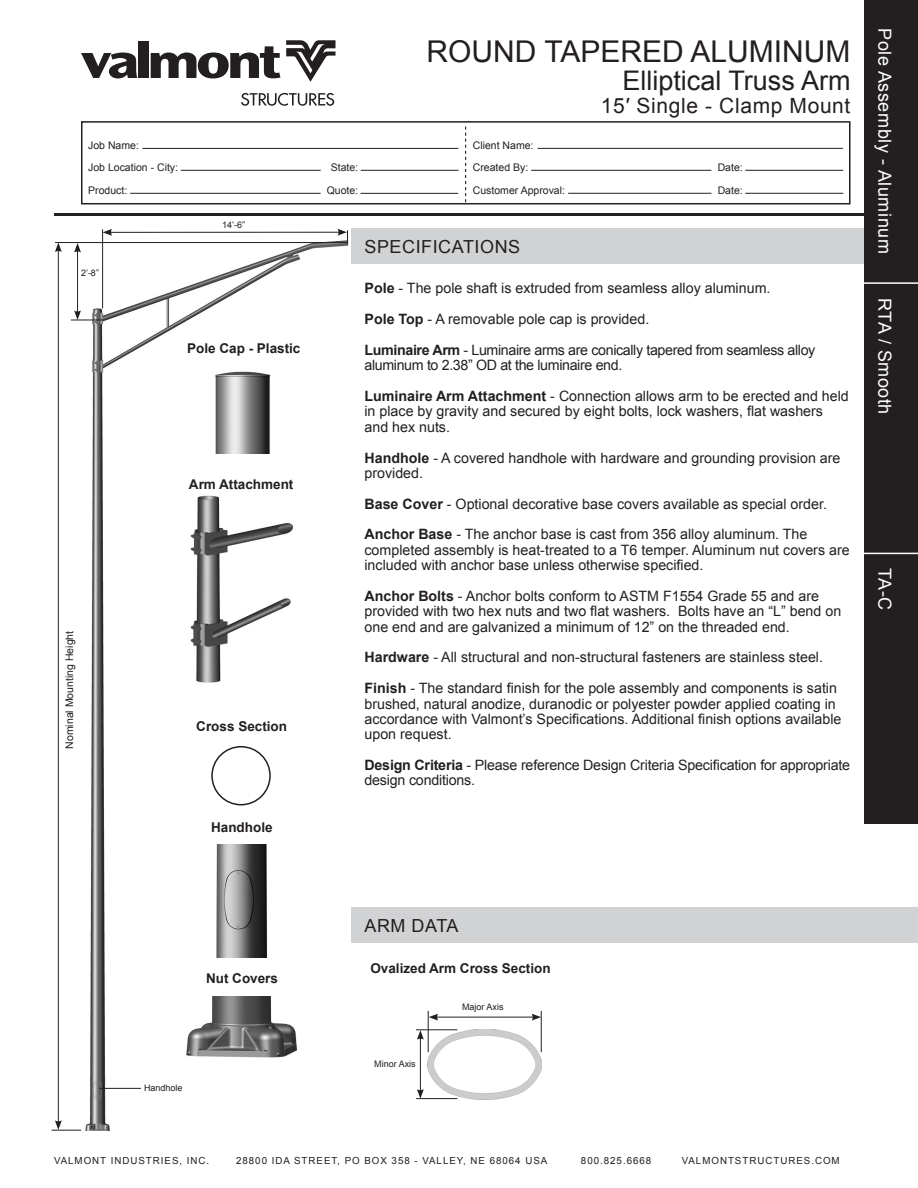
<style>
.page{position:relative;width:918px;height:1188px;background:#fff}
.page>*{position:absolute;margin:0;border:0;box-sizing:border-box;transform-origin:0 0}
.t1{font:30px "Arial";color:#231f20}
.t2{font:27px "Arial";color:#231f20}
.t3{font:21px "Arial";letter-spacing:.03em;color:#231f20}
.t4{font:18px "Arial";letter-spacing:.03em;color:#fff}
.t5{font:18px "Arial";letter-spacing:.03em;color:#231f20}
.t6{font:14.25px/15.3px "Arial";color:#231f20}
.t7{font:14.25px/15.3px "Arial";letter-spacing:-.025em;color:#231f20}
.t8{font:700 13.5px "Arial";color:#231f20}
.t9{font:10.5px "Arial";color:#231f20}
.t10{font:9.75px "Arial";letter-spacing:.1em;color:#231f20}
.t11{font:9px "Arial";color:#231f20}
.s1{font-weight:700}
</style>
<div class="page">
<img style="left:78px;top:231px;width:276px;height:899px">
<div style="left:351px;top:228px;width:513px;height:36px;background:#d1d2d4"></div>
<div style="left:864px;top:0;width:54px;height:824px;background:#231f20"></div>
<hr style="left:864px;top:282px;width:54px;height:2px;background:#fff">
<hr style="left:864px;top:553px;width:54px;height:1px;background:#fff">
<div style="left:81px;top:121px;width:769px;height:83px;border:2px solid #231f20"></div>
<svg style="left:465px;top:127px;width:1px;height:75px"></svg>
<hr style="left:142px;top:148px;width:316px;height:1px;background:#231f20">
<hr style="left:130px;top:193px;width:191px;height:1px;background:#231f20">
<hr style="left:181px;top:170px;width:140px;height:1px;background:#231f20">
<hr style="left:361px;top:170px;width:98px;height:1px;background:#231f20">
<hr style="left:361px;top:193px;width:97px;height:1px;background:#231f20">
<hr style="left:538px;top:148px;width:305px;height:1px;background:#231f20">
<hr style="left:531px;top:170px;width:180px;height:1px;background:#231f20">
<hr style="left:745px;top:170px;width:98px;height:1px;background:#231f20">
<hr style="left:568px;top:193px;width:143px;height:1px;background:#231f20">
<hr style="left:745px;top:193px;width:98px;height:1px;background:#231f20">
<svg style="left:81px;top:53px;width:56px;height:25px"></svg>
<div style="left:139px;top:41px;width:10px;height:37px;background:#231f20"></div>
<svg style="left:151px;top:46px;width:129px;height:32px"></svg>
<svg style="left:241px;top:93px;width:93px;height:13px"></svg>
<svg style="left:286px;top:40px;width:50px;height:42px"></svg>
<hr style="left:54px;top:213px;width:810px;height:3px;background:#231f20">
<hr style="left:99px;top:1088px;width:42px;height:1px;background:#231f20">
<hr style="left:58px;top:250px;width:1px;height:873px;background:#231f20">
<svg style="left:55px;top:243px;width:7px;height:9px"></svg>
<svg style="left:52px;top:1120px;width:29px;height:11px"></svg>
<hr style="left:55px;top:242px;width:292px;height:1px;background:#231f20">
<hr style="left:71px;top:320px;width:32px;height:1px;background:#231f20">
<hr style="left:110px;top:232px;width:230px;height:1px;background:#231f20">
<svg style="left:103px;top:229px;width:9px;height:7px"></svg>
<svg style="left:338px;top:229px;width:10px;height:15px"></svg>
<hr style="left:77px;top:250px;width:1px;height:63px;background:#231f20">
<svg style="left:74px;top:243px;width:7px;height:9px"></svg>
<svg style="left:74px;top:310px;width:7px;height:10px"></svg>
<div style="left:351px;top:908px;width:567px;height:36px;background:#d1d2d4"></div>
<img style="left:200px;top:845px;width:77px;height:113px">
<img style="left:189px;top:357px;width:104px;height:97px">
<img style="left:184px;top:997px;width:114px;height:62px">
<img style="left:186px;top:493px;width:111px;height:192px">
<div style="left:211px;top:746px;width:60px;height:59px;border:2px solid #231f20;border-radius:50%"></div>
<img style="left:427px;top:1030px;width:115px;height:70px">
<hr style="left:541px;top:1011px;width:1px;height:41px;background:#231f20">
<hr style="left:428px;top:1011px;width:1px;height:41px;background:#231f20">
<hr style="left:436px;top:1017px;width:98px;height:1px;background:#231f20">
<svg style="left:429px;top:1014px;width:9px;height:7px"></svg>
<svg style="left:532px;top:1014px;width:9px;height:7px"></svg>
<hr style="left:416px;top:1098px;width:41px;height:1px;background:#231f20">
<hr style="left:416px;top:1029px;width:41px;height:1px;background:#231f20">
<hr style="left:420px;top:1037px;width:1px;height:55px;background:#231f20">
<svg style="left:417px;top:1030px;width:7px;height:10px"></svg>
<svg style="left:417px;top:1089px;width:7px;height:10px"></svg>
<hr style="left:102px;top:229px;width:1px;height:79px;background:#231f20">
<p class="t9" style="left:88px;top:138px;width:52px">Job Name:</p>
<p class="t9" style="left:88px;top:160px;width:91px">Job Location - City:</p>
<p class="t9" style="left:331px;top:160px;width:29px">State:</p>
<p class="t9" style="left:88px;top:183px;width:41px">Product:</p>
<p class="t9" style="left:327px;top:183px;width:33px">Quote:</p>
<p class="t11" style="left:222px;top:219px;width:25px">14’-6”</p>
<p class="t1" style="left:427px;top:31px;width:425px">ROUND TAPERED ALUMINUM</p>
<p class="t2" style="left:622px;top:63px;width:230px">Elliptical Truss Arm</p>
<p class="t3" style="left:601px;top:92px;width:251px">15′ Single - Clamp Mount</p>
<p class="t9" style="left:473px;top:138px;width:62px">Client Name:</p>
<p class="t9" style="left:473px;top:160px;width:57px">Created By:</p>
<p class="t9" style="left:718px;top:160px;width:27px">Date:</p>
<p class="t9" style="left:473px;top:183px;width:94px">Customer Approval:</p>
<p class="t9" style="left:718px;top:183px;width:27px">Date:</p>
<p class="t11" style="left:81px;top:267px;width:19px">2’-8”</p>
<p class="t9" style="left:63px;top:749px;width:119px;rotate:-90deg">Nominal Mounting Height</p>
<p class="t8" style="left:187px;top:339px;width:115px">Pole Cap - Plastic</p>
<p class="t8" style="left:189px;top:475px;width:106px">Arm Attachment</p>
<p class="t8" style="left:196px;top:718px;width:92px">Cross Section</p>
<p class="t8" style="left:211px;top:818px;width:63px">Handhole</p>
<p class="t5" style="left:364px;top:235px;width:157px">SPECIFICATIONS</p>
<p class="t6" style="left:364px;top:281px;width:408px"><span class="s1">Pole</span> - The pole shaft is extruded from seamless alloy aluminum.</p>
<p class="t6" style="left:364px;top:312px;width:286px"><span class="s1">Pole Top</span> - A removable pole cap is provided.</p>
<p class="t7" style="left:364px;top:342px;width:452px"><span class="s1">Luminaire Arm</span> - Luminaire arms are conically tapered from seamless alloy aluminum to 2.38” OD at the luminaire end.</p>
<p class="t6" style="left:364px;top:389px;width:486px"><span class="s1">Luminaire Arm Attachment</span> - Connection allows arm to be erected and held in place by gravity and secured by eight bolts, lock washers, flat washers and hex nuts.</p>
<p class="t6" style="left:364px;top:450px;width:477px"><span class="s1">Handhole</span> - A covered handhole with hardware and grounding provision are provided.</p>
<p class="t6" style="left:364px;top:496px;width:464px"><span class="s1">Base Cover</span> - Optional decorative base covers available as special order.</p>
<p class="t6" style="left:364px;top:527px;width:487px"><span class="s1">Anchor Base</span> - The anchor base is cast from 356 alloy aluminum. The completed assembly is heat-treated to a T6 temper. Aluminum nut covers are included with anchor base unless otherwise specified.</p>
<p class="t6" style="left:364px;top:588px;width:478px"><span class="s1">Anchor Bolts</span> - Anchor bolts conform to ASTM F1554 Grade 55 and are provided with two hex nuts and two flat washers. Bolts have an “L” bend on one end and are galvanized a minimum of 12” on the threaded end.</p>
<p class="t6" style="left:364px;top:650px;width:460px"><span class="s1">Hardware</span> - All structural and non-structural fasteners are stainless steel.</p>
<p class="t6" style="left:364px;top:681px;width:479px"><span class="s1">Finish</span> - The standard finish for the pole assembly and components is satin brushed, natural anodize, duranodic or polyester powder applied coating in accordance with Valmont’s Specifications. Additional finish options available upon request.</p>
<p class="t6" style="left:364px;top:758px;width:487px"><span class="s1">Design Criteria</span> - Please reference Design Criteria Specification for appropriate design conditions.</p>
<p class="t4" style="left:897px;top:28px;width:227px;rotate:90deg">Pole Assembly - Aluminum</p>
<p class="t4" style="left:897px;top:298px;width:118px;rotate:90deg">RTA / Smooth</p>
<p class="t4" style="left:897px;top:568px;width:44px;rotate:90deg">TA-C</p>
<p class="t8" style="left:206px;top:970px;width:74px">Nut Covers</p>
<p class="t11" style="left:144px;top:1082px;width:40px">Handhole</p>
<p class="t5" style="left:364px;top:914px;width:96px">ARM DATA</p>
<p class="t8" style="left:370px;top:959px;width:182px">Ovalized Arm Cross Section</p>
<p class="t11" style="left:374px;top:1058px;width:43px">Minor Axis</p>
<p class="t11" style="left:462px;top:1001px;width:43px">Major Axis</p>
<p class="t10" style="left:54px;top:1154px;width:157px">VALMONT INDUSTRIES, INC.</p>
<p class="t10" style="left:236px;top:1154px;width:313px">28800 IDA STREET, PO BOX 358 - VALLEY, NE 68064 USA</p>
<p class="t10" style="left:581px;top:1154px;width:72px">800.825.6668</p>
<p class="t10" style="left:682px;top:1154px;width:159px">VALMONTSTRUCTURES.COM</p>
</div>
